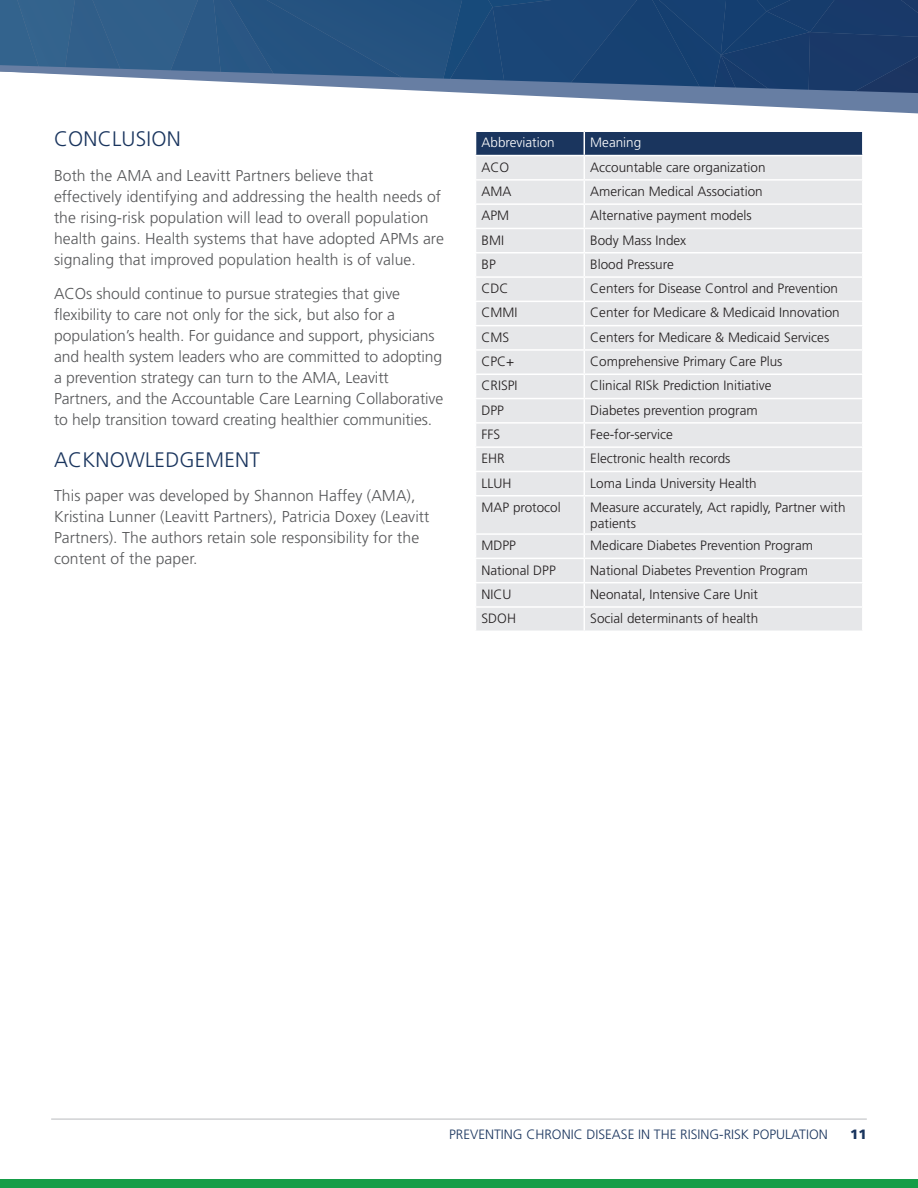
<style>
.page{position:relative;width:918px;height:1188px;background:#fff}
.page>*{position:absolute;margin:0;border:0;box-sizing:border-box;transform-origin:0 0}
.t1{font:300 21px "Frutiger LT Std";letter-spacing:.01em;color:#1a355e}
.t2{font:300 15.75px/21px "Frutiger LT Std";letter-spacing:.005em;color:#57585a}
.t3{font:300 13.5px/16.2px "Frutiger LT Std";color:#231f20}
.t4{font:300 13.5px "Frutiger LT Std";color:#1a355e}
.t5{font:300 13.5px "Frutiger LT Std";color:#fff}
.t6{font:900 13.5px "Frutiger LT Std";color:#1a355e}
</style>
<div class="page">
<svg style="left:0;top:0;width:918px;height:64px;background:#214c7a"></svg>
<svg style="left:0;top:64px;width:918px;height:50px"></svg>
<div style="left:0;top:1180px;width:918px;height:8px;background:#169d48"></div>
<hr style="left:51px;top:1118px;width:816px;height:2px;background:#d1d2d4">
<div style="left:476px;top:496px;width:386px;height:135px;background:#e6e7e9"></div>
<svg style="left:475px;top:131px;width:388px;height:364px;background:#dbdde1"></svg>
<hr style="left:862px;top:472px;width:2px;height:23px;background:#fff">
<hr style="left:584px;top:496px;width:1px;height:37px;background:#fff">
<hr style="left:475px;top:533px;width:109px;height:2px;background:#fff">
<hr style="left:584px;top:533px;width:280px;height:2px;background:#fff">
<hr style="left:475px;top:558px;width:109px;height:1px;background:#fff">
<hr style="left:584px;top:558px;width:280px;height:1px;background:#fff">
<hr style="left:475px;top:582px;width:109px;height:1px;background:#fff">
<hr style="left:584px;top:582px;width:280px;height:1px;background:#fff">
<hr style="left:475px;top:606px;width:109px;height:2px;background:#fff">
<hr style="left:584px;top:606px;width:280px;height:2px;background:#fff">
<svg style="left:584px;top:535px;width:1px;height:96px"></svg>
<h1 class="t1" style="left:54px;top:127px;width:128px">CONCLUSION</h1>
<p class="t2" style="left:54px;top:165px;width:391px">Both the AMA and Leavitt Partners believe that effectively identifying and addressing the health needs of the rising-risk population will lead to overall population health gains. Health systems that have adopted APMs are signaling that improved population health is of value.</p>
<p class="t2" style="left:54px;top:284px;width:391px">ACOs should continue to pursue strategies that give flexibility to care not only for the sick, but also for a population’s health. For guidance and support, physicians and health system leaders who are committed to adopting a prevention strategy can turn to the AMA, Leavitt Partners, and the Accountable Care Learning Collaborative to help transition toward creating healthier communities.</p>
<h1 class="t1" style="left:54px;top:447px;width:207px">ACKNOWLEDGEMENT</h1>
<p class="t2" style="left:54px;top:485px;width:377px">This paper was developed by Shannon Haffey (AMA), Kristina Lunner (Leavitt Partners), Patricia Doxey (Leavitt Partners). The authors retain sole responsibility for the content of the paper.</p>
<p class="t5" style="left:482px;top:135px;width:75px">Abbreviation</p>
<p class="t5" style="left:590px;top:135px;width:53px">Meaning</p>
<p class="t3" style="left:482px;top:159px;width:29px">ACO</p>
<p class="t3" style="left:590px;top:159px;width:177px">Accountable care organization</p>
<p class="t3" style="left:482px;top:183px;width:32px">AMA</p>
<p class="t3" style="left:590px;top:183px;width:174px">American Medical Association</p>
<p class="t3" style="left:482px;top:208px;width:29px">APM</p>
<p class="t3" style="left:590px;top:208px;width:163px">Alternative payment models</p>
<p class="t3" style="left:482px;top:232px;width:24px">BMI</p>
<p class="t3" style="left:590px;top:232px;width:98px">Body Mass Index</p>
<p class="t3" style="left:482px;top:256px;width:16px">BP</p>
<p class="t3" style="left:590px;top:256px;width:85px">Blood Pressure</p>
<p class="t3" style="left:482px;top:281px;width:29px">CDC</p>
<p class="t3" style="left:590px;top:281px;width:249px">Centers for Disease Control and Prevention</p>
<p class="t3" style="left:482px;top:305px;width:38px">CMMI</p>
<p class="t3" style="left:590px;top:305px;width:251px">Center for Medicare &amp; Medicaid Innovation</p>
<p class="t3" style="left:482px;top:329px;width:29px">CMS</p>
<p class="t3" style="left:590px;top:329px;width:241px">Centers for Medicare &amp; Medicaid Services</p>
<p class="t3" style="left:482px;top:354px;width:34px">CPC+</p>
<p class="t3" style="left:590px;top:354px;width:194px">Comprehensive Primary Care Plus</p>
<p class="t3" style="left:482px;top:378px;width:38px">CRISPI</p>
<p class="t3" style="left:590px;top:378px;width:183px">Clinical RISk Prediction Initiative</p>
<p class="t3" style="left:482px;top:402px;width:24px">DPP</p>
<p class="t3" style="left:590px;top:402px;width:169px">Diabetes prevention program</p>
<p class="t3" style="left:482px;top:426px;width:20px">FFS</p>
<p class="t3" style="left:590px;top:426px;width:84px">Fee-for-service</p>
<p class="t3" style="left:482px;top:451px;width:25px">EHR</p>
<p class="t3" style="left:590px;top:451px;width:142px">Electronic health records</p>
<p class="t3" style="left:482px;top:475px;width:31px">LLUH</p>
<p class="t3" style="left:590px;top:475px;width:168px">Loma Linda University Health</p>
<p class="t3" style="left:482px;top:499px;width:81px">MAP protocol</p>
<p class="t3" style="left:590px;top:499px;width:257px">Measure accurately, Act rapidly, Partner with patients</p>
<p class="t3" style="left:482px;top:538px;width:36px">MDPP</p>
<p class="t3" style="left:590px;top:538px;width:224px">Medicare Diabetes Prevention Program</p>
<p class="t3" style="left:482px;top:562px;width:76px">National DPP</p>
<p class="t3" style="left:590px;top:562px;width:219px">National Diabetes Prevention Program</p>
<p class="t3" style="left:482px;top:586px;width:32px">NICU</p>
<p class="t3" style="left:590px;top:586px;width:169px">Neonatal, Intensive Care Unit</p>
<p class="t3" style="left:482px;top:611px;width:36px">SDOH</p>
<p class="t3" style="left:590px;top:611px;width:170px">Social determinants of health</p>
<p class="t4" style="left:449px;top:1127px;width:380px">PREVENTING CHRONIC DISEASE IN THE RISING-RISK POPULATION</p>
<p class="t6" style="left:850px;top:1126px;width:18px">11</p>
</div>
